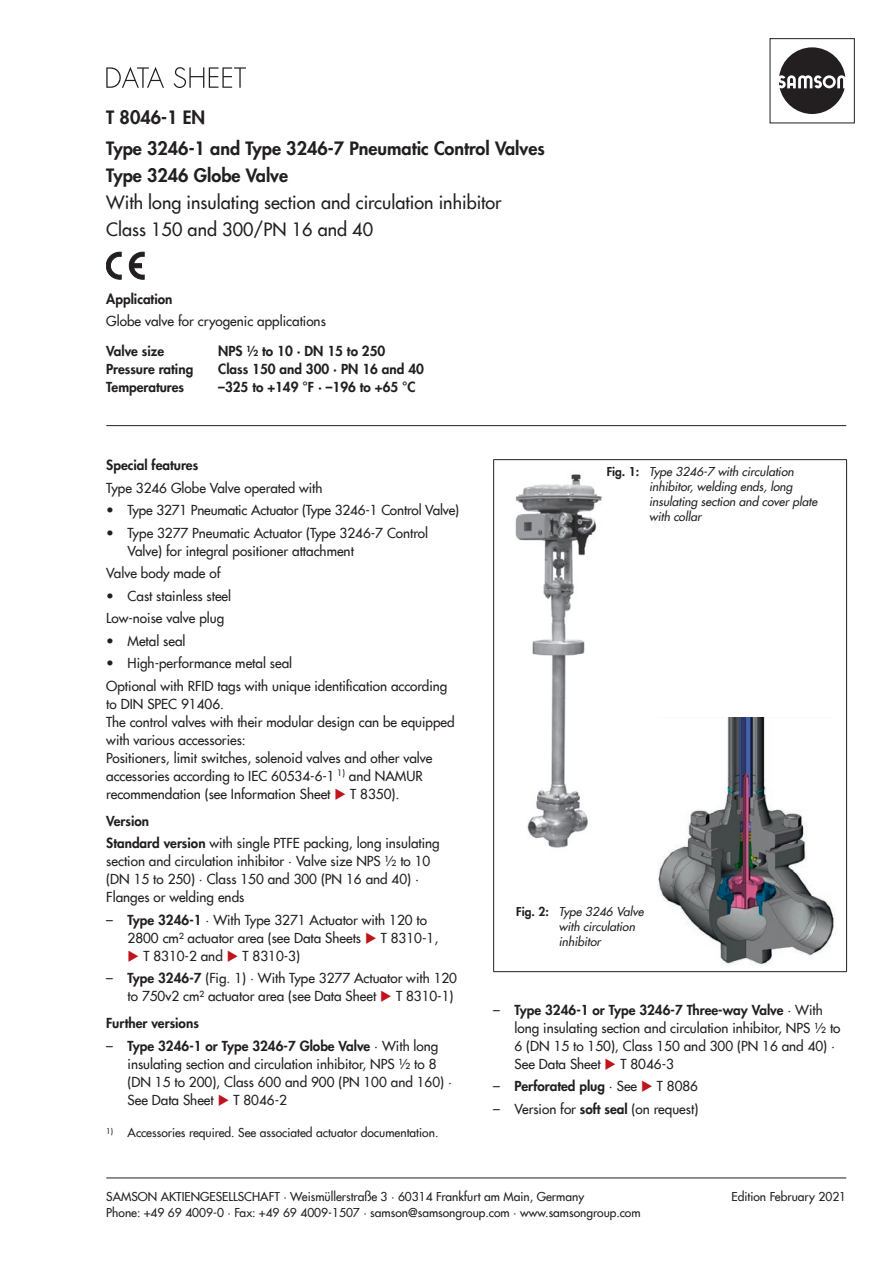
<style>
.page{position:relative;width:893px;height:1263px;background:#fff}
.page>*{position:absolute;margin:0;border:0;box-sizing:border-box;transform-origin:0 0}
.t1{font:800 18px/27px "Futura Com";color:#231f20}
.t2{font:500 18px/27px "Futura Com";color:#231f20}
.t3{font:500 13.5px/18px "Futura Com";color:#231f20}
.t4{font:800 13.5px "Futura Com";color:#231f20}
.t5{font:500 12px/16.5px "Futura Com";color:#231f20}
.t6{font:italic 500 12px/15px "Futura Com";color:#231f20}
.s1{color:#be151b}
.s2{font-weight:800}
.s3{font-weight:800;font-style:normal}
.s4{font-weight:500}
</style>
<div class="page">
<svg style="left:106px;top:67px;width:140px;height:21px"></svg>
<div style="left:770px;top:38px;width:85px;height:85px;border:1px solid #231f20"></div>
<svg style="left:779px;top:47px;width:66px;height:67px"></svg>
<hr style="left:106px;top:425px;width:740px;height:1px;background:#231f20">
<hr style="left:106px;top:1177px;width:740px;height:1px;background:#231f20">
<svg style="left:106px;top:252px;width:15px;height:27px"></svg>
<svg style="left:129px;top:252px;width:15px;height:27px"></svg>
<div style="left:131px;top:264px;width:10px;height:4px;background:#231f20;border:1px solid #231f20"></div>
<hr style="left:493px;top:459px;width:354px;height:1px;background:#231f20">
<hr style="left:493px;top:460px;width:1px;height:511px;background:#231f20">
<hr style="left:846px;top:460px;width:1px;height:511px;background:#231f20">
<hr style="left:493px;top:971px;width:354px;height:1px;background:#231f20">
<img style="left:515px;top:474px;width:87px;height:374px">
<img style="left:658px;top:717px;width:176px;height:248px">
<h1 class="t1" style="left:106px;top:103px;width:100px">T 8046-1 EN</h1>
<h1 class="t1" style="left:106px;top:134px;width:440px">Type 3246-1 and Type 3246-7 Pneumatic Control Valves<br>Type 3246 Globe Valve</h1>
<h1 class="t2" style="left:106px;top:188px;width:397px">With long insulating section and circulation inhibitor<br>Class 150 and 300/PN 16 and 40</h1>
<p class="t4" style="left:106px;top:289px;width:68px">Application</p>
<p class="t3" style="left:106px;top:312px;width:221px">Globe valve for cryogenic applications</p>
<p class="t4" style="left:106px;top:340px;width:59px">Valve size</p>
<p class="t4" style="left:218px;top:340px;width:169px">NPS ½ to 10 · DN 15 to 250</p>
<p class="t4" style="left:106px;top:358px;width:88px">Pressure rating</p>
<p class="t4" style="left:218px;top:358px;width:207px">Class 150 and 300 · PN 16 and 40</p>
<p class="t4" style="left:106px;top:376px;width:79px">Temperatures</p>
<p class="t4" style="left:218px;top:376px;width:199px">–325 to +149 °F · –196 to +65 °C</p>
<p class="t4" style="left:106px;top:455px;width:93px">Special features</p>
<p class="t3" style="left:106px;top:478px;width:218px">Type 3246 Globe Valve operated with</p>
<p class="t3" style="left:106px;top:501px;width:354px">• Type 3271 Pneumatic Actuator (Type 3246-1 Control Valve)</p>
<p class="t3" style="left:128px;top:523px;width:302px;text-indent:-21px">• Type 3277 Pneumatic Actuator (Type 3246-7 Control<br>Valve) for integral positioner attachment</p>
<p class="t3" style="left:106px;top:564px;width:116px">Valve body made of</p>
<p class="t3" style="left:106px;top:584px;width:126px;line-height:22.5px">• Cast stainless steel<br>Low-noise valve plug</p>
<p class="t3" style="left:106px;top:631px;width:81px">• Metal seal</p>
<p class="t3" style="left:106px;top:651px;width:343px;line-height:22.5px">• High-performance metal seal<br>Optional with RFID tags with unique identification according</p>
<p class="t3" style="left:106px;top:694px;width:350px">to DIN SPEC 91406.<br>The control valves with their modular design can be equipped with various accessories:<br>Positioners, limit switches, solenoid valves and other valve accessories according to IEC 60534-6-1 <sup>1)</sup> and NAMUR recommendation (see Information Sheet <span class="s1">◆</span> T 8350).</p>
<p class="t3" style="left:106px;top:809px;width:335px;line-height:22.5px"><span class="s2">Version<br>Standard version</span> with single PTFE packing, long insulating</p>
<p class="t3" style="left:106px;top:852px;width:326px">section and circulation inhibitor · Valve size NPS ½ to 10 (DN 15 to 250) · Class 150 and 300 (PN 16 and 40) ·<br>Flanges or welding ends</p>
<p class="t3" style="left:128px;top:910px;width:312px;text-indent:-21px">– <span class="s2">Type 3246-1</span> · With Type 3271 Actuator with 120 to<br>2800 cm² actuator area (see Data Sheets <span class="s1">◆</span> T 8310‑1,</p>
<p class="t3" style="left:128px;top:946px;width:174px"><span class="s1">◆</span> T 8310‑2 and <span class="s1">◆</span> T 8310‑3)</p>
<p class="t3" style="left:106px;top:969px;width:352px;text-align:right">– <span class="s2">Type 3246‑7</span> (Fig. 1) · With Type 3277 Actuator with 120 to 750v2 cm² actuator area (see Data Sheet <span class="s1">◆</span> T 8310‑1)</p>
<p class="t4" style="left:106px;top:1013px;width:94px">Further versions</p>
<p class="t3" style="left:128px;top:1036px;width:326px;text-indent:-21px">– <span class="s2">Type 3246‑1 or Type 3246‑7 Globe Valve</span> · With long insulating section and circulation inhibitor, NPS ½ to 8 (DN 15 to 200), Class 600 and 900 (PN 100 and 160) · See Data Sheet <span class="s1">◆</span> T 8046‑2</p>
<p class="t5" style="left:106px;top:1123px;width:334px"><sup>1)</sup> Accessories required. See associated actuator documentation.</p>
<p class="t6" style="left:649px;top:463px;width:170px;text-indent:-43px"><span class="s3">Fig. 1:</span> Type 3246-7 with circulation inhibitor, welding ends, long insulating section and cover plate with collar</p>
<p class="t6" style="left:559px;top:903px;width:86px;text-indent:-43px"><span class="s3">Fig. 2:</span> Type 3246 Valve with circulation inhibitor</p>
<p class="t3" style="left:514px;top:1000px;width:327px;text-indent:-21px">– <span class="s2">Type 3246‑1 or Type 3246‑7 Three-way Valve</span> · With long insulating section and circulation inhibitor, NPS ½ to 6 (DN 15 to 150), Class 150 and 300 (PN 16 and 40) · See Data Sheet <span class="s1">◆</span> T 8046‑3</p>
<p class="t4" style="left:493px;top:1076px;width:206px"><span class="s4">–</span> Perforated plug <span class="s4">· See</span> <span class="s1">◆</span> <span class="s4">T 8086</span></p>
<p class="t3" style="left:493px;top:1099px;width:206px">– Version for <span class="s2">soft seal</span> (on request)</p>
<p class="t5" style="left:106px;top:1187px;width:536px">SAMSON AKTIENGESELLSCHAFT · Weismüllerstraße 3 · 60314 Frankfurt am Main, Germany<br>Phone: +49 69 4009-0 · Fax: +49 69 4009-1507 · samson@samsongroup.com · www.samsongroup.com</p>
<p class="t5" style="left:731px;top:1187px;width:116px">Edition February 2021</p>
</div>
